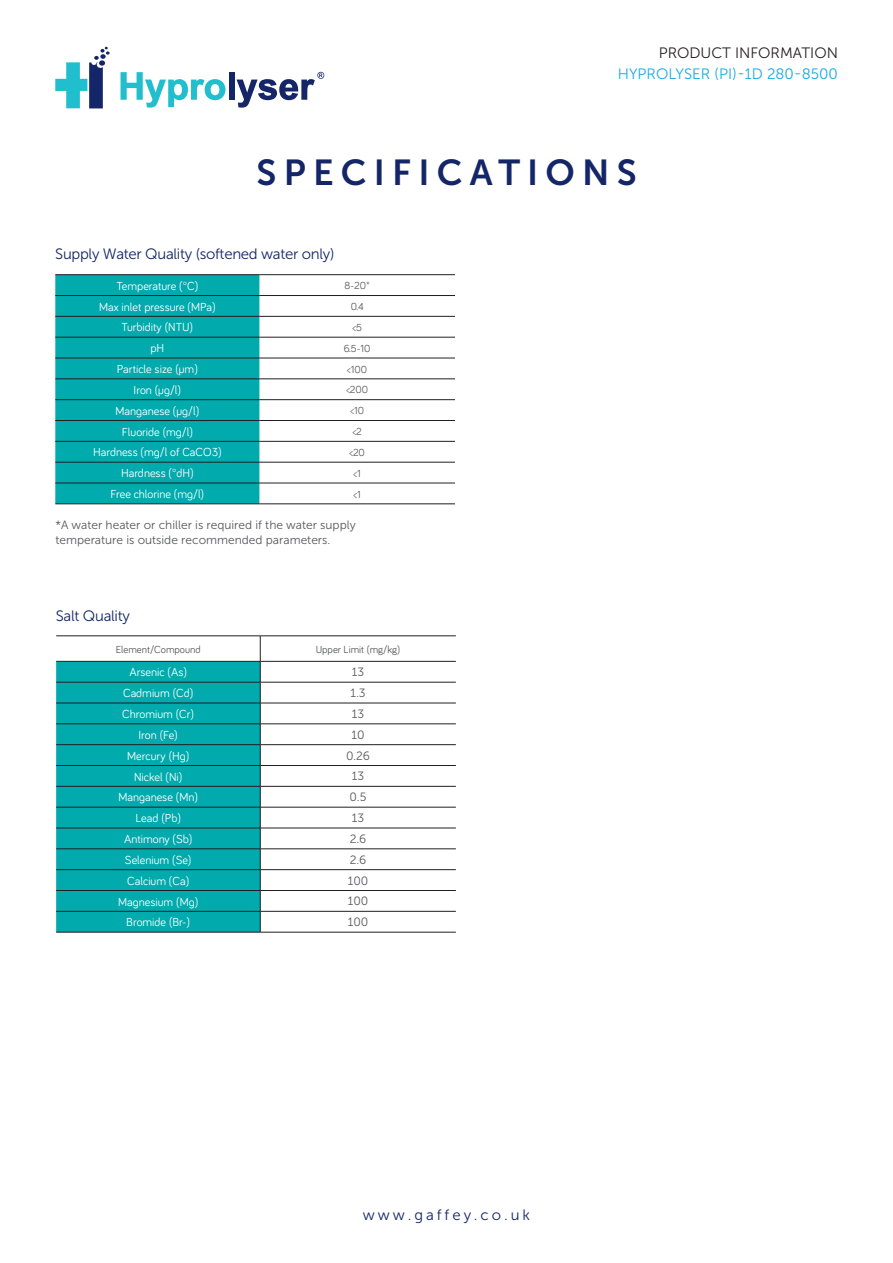
<style>
.page{position:relative;width:893px;height:1263px;background:#fff}
.page>*{position:absolute;margin:0;border:0;box-sizing:border-box;transform-origin:0 0}
.t1{font:36px "Museo Sans 700";letter-spacing:.2em;color:#142667}
.t2{font:15px "Museo Sans 300";letter-spacing:-.02em;color:#142667}
.t3{font:15px "Museo Sans 300";color:#14abe3}
.t4{font:15px "Museo Sans 300";color:#231f20}
.t5{font:15px "Museo Sans 300";letter-spacing:.2em;color:#142667}
.t6{font:12px "Bariol";color:#fff}
.t7{font:12px/14.4px "Museo Sans 300";color:#57585a}
.t8{font:10.5px "Bariol";color:#57585a}
</style>
<div class="page">
<div style="left:55px;top:275px;width:204px;height:229px;background:#00aaad"></div>
<hr style="left:55px;top:274px;width:204px;height:1px;background:#231f20">
<hr style="left:259px;top:274px;width:196px;height:1px;background:#231f20">
<hr style="left:55px;top:295px;width:204px;height:1px;background:#231f20">
<hr style="left:259px;top:295px;width:196px;height:1px;background:#231f20">
<hr style="left:55px;top:316px;width:204px;height:1px;background:#231f20">
<hr style="left:259px;top:316px;width:196px;height:1px;background:#231f20">
<hr style="left:55px;top:337px;width:204px;height:1px;background:#231f20">
<hr style="left:259px;top:337px;width:196px;height:1px;background:#231f20">
<hr style="left:55px;top:358px;width:204px;height:1px;background:#231f20">
<hr style="left:259px;top:358px;width:196px;height:1px;background:#231f20">
<hr style="left:55px;top:379px;width:204px;height:1px;background:#231f20">
<hr style="left:259px;top:379px;width:196px;height:1px;background:#231f20">
<hr style="left:55px;top:399px;width:204px;height:1px;background:#231f20">
<hr style="left:259px;top:399px;width:196px;height:1px;background:#231f20">
<hr style="left:55px;top:420px;width:204px;height:1px;background:#231f20">
<hr style="left:259px;top:420px;width:196px;height:1px;background:#231f20">
<hr style="left:55px;top:441px;width:204px;height:1px;background:#231f20">
<hr style="left:259px;top:441px;width:196px;height:1px;background:#231f20">
<hr style="left:55px;top:462px;width:204px;height:1px;background:#231f20">
<hr style="left:259px;top:462px;width:196px;height:1px;background:#231f20">
<hr style="left:55px;top:483px;width:204px;height:1px;background:#231f20">
<hr style="left:259px;top:483px;width:196px;height:1px;background:#231f20">
<hr style="left:55px;top:504px;width:204px;height:1px;background:#231f20">
<hr style="left:259px;top:504px;width:196px;height:1px;background:#231f20">
<div style="left:56px;top:662px;width:204px;height:270px;background:#00aaad"></div>
<hr style="left:56px;top:635px;width:204px;height:1px;background:#231f20">
<hr style="left:260px;top:635px;width:196px;height:1px;background:#231f20">
<hr style="left:56px;top:661px;width:204px;height:1px;background:#231f20">
<hr style="left:260px;top:661px;width:196px;height:1px;background:#231f20">
<hr style="left:56px;top:682px;width:204px;height:1px;background:#231f20">
<hr style="left:260px;top:682px;width:196px;height:1px;background:#231f20">
<hr style="left:56px;top:703px;width:204px;height:1px;background:#231f20">
<hr style="left:260px;top:703px;width:196px;height:1px;background:#231f20">
<hr style="left:56px;top:723px;width:204px;height:1px;background:#231f20">
<hr style="left:260px;top:723px;width:196px;height:1px;background:#231f20">
<hr style="left:56px;top:744px;width:204px;height:1px;background:#231f20">
<hr style="left:260px;top:744px;width:196px;height:1px;background:#231f20">
<hr style="left:56px;top:765px;width:204px;height:1px;background:#231f20">
<hr style="left:260px;top:765px;width:196px;height:1px;background:#231f20">
<hr style="left:56px;top:786px;width:204px;height:1px;background:#231f20">
<hr style="left:260px;top:786px;width:196px;height:1px;background:#231f20">
<hr style="left:56px;top:807px;width:204px;height:1px;background:#231f20">
<hr style="left:260px;top:807px;width:196px;height:1px;background:#231f20">
<hr style="left:56px;top:828px;width:204px;height:1px;background:#231f20">
<hr style="left:260px;top:828px;width:196px;height:1px;background:#231f20">
<hr style="left:56px;top:848px;width:204px;height:1px;background:#231f20">
<hr style="left:260px;top:848px;width:196px;height:1px;background:#231f20">
<hr style="left:56px;top:869px;width:204px;height:1px;background:#231f20">
<hr style="left:260px;top:869px;width:196px;height:1px;background:#231f20">
<hr style="left:56px;top:890px;width:204px;height:1px;background:#231f20">
<hr style="left:260px;top:890px;width:196px;height:1px;background:#231f20">
<hr style="left:56px;top:911px;width:204px;height:1px;background:#231f20">
<hr style="left:260px;top:911px;width:196px;height:1px;background:#231f20">
<hr style="left:56px;top:932px;width:204px;height:1px;background:#231f20">
<hr style="left:260px;top:932px;width:196px;height:1px;background:#231f20">
<svg style="left:260px;top:636px;width:1px;height:296px"></svg>
<div style="left:229px;top:72px;width:6px;height:28px;background:#142667"></div>
<svg style="left:121px;top:72px;width:104px;height:36px"></svg>
<svg style="left:55px;top:47px;width:55px;height:61px"></svg>
<svg style="left:236px;top:72px;width:88px;height:36px"></svg>
<p class="t4" style="left:659px;top:45px;width:181px">PRODUCT INFORMATION</p>
<p class="t3" style="left:618px;top:66px;width:222px">HYPROLYSER (PI)-1D 280-8500</p>
<h1 class="t1" style="left:257px;top:153px;width:382px">SPECIFICATIONS</h1>
<p class="t2" style="left:55px;top:246px;width:281px">Supply Water Quality (softened water only)</p>
<p class="t6" style="left:117px;top:278px;width:83px">Temperature (°C)</p>
<p class="t8" style="left:345px;top:279px;width:27px">8-20*</p>
<p class="t6" style="left:99px;top:298px;width:118px">Max inlet pressure (MPa)</p>
<p class="t8" style="left:351px;top:299px;width:14px">0.4</p>
<p class="t6" style="left:122px;top:319px;width:73px">Turbidity (NTU)</p>
<p class="t8" style="left:353px;top:320px;width:11px">&lt;5</p>
<p class="t6" style="left:150px;top:340px;width:15px">pH</p>
<p class="t8" style="left:344px;top:341px;width:28px">6.5-10</p>
<p class="t6" style="left:117px;top:361px;width:83px">Particle size (μm)</p>
<p class="t8" style="left:347px;top:362px;width:21px">&lt;100</p>
<p class="t6" style="left:134px;top:382px;width:49px">Iron (μg/l)</p>
<p class="t8" style="left:346px;top:383px;width:23px">&lt;200</p>
<p class="t6" style="left:115px;top:403px;width:85px">Manganese (μg/l)</p>
<p class="t8" style="left:350px;top:404px;width:15px">&lt;10</p>
<p class="t6" style="left:122px;top:423px;width:73px">Fluoride (mg/l)</p>
<p class="t8" style="left:353px;top:424px;width:11px">&lt;2</p>
<p class="t6" style="left:93px;top:444px;width:130px">Hardness (mg/l of CaCO3)</p>
<p class="t8" style="left:349px;top:445px;width:17px">&lt;20</p>
<p class="t6" style="left:121px;top:465px;width:74px">Hardness (°dH)</p>
<p class="t8" style="left:354px;top:466px;width:9px">&lt;1</p>
<p class="t6" style="left:111px;top:486px;width:95px">Free chlorine (mg/l)</p>
<p class="t8" style="left:354px;top:487px;width:9px">&lt;1</p>
<p class="t7" style="left:55px;top:518px;width:302px">*A water heater or chiller is required if the water supply temperature is outside recommended parameters.</p>
<p class="t2" style="left:56px;top:608px;width:76px">Salt Quality</p>
<p class="t8" style="left:116px;top:642px;width:86px">Element/Compound</p>
<p class="t8" style="left:316px;top:642px;width:86px">Upper Limit (mg/kg)</p>
<p class="t6" style="left:129px;top:664px;width:59px">Arsenic (As)</p>
<p class="t7" style="left:352px;top:665px;width:14px">13</p>
<p class="t6" style="left:123px;top:685px;width:72px">Cadmium (Cd)</p>
<p class="t7" style="left:350px;top:686px;width:17px">1.3</p>
<p class="t6" style="left:122px;top:706px;width:73px">Chromium (Cr)</p>
<p class="t7" style="left:352px;top:707px;width:14px">13</p>
<p class="t6" style="left:139px;top:727px;width:41px">Iron (Fe)</p>
<p class="t7" style="left:351px;top:727px;width:15px">10</p>
<p class="t6" style="left:127px;top:748px;width:64px">Mercury (Hg)</p>
<p class="t7" style="left:346px;top:748px;width:26px">0.26</p>
<p class="t6" style="left:134px;top:768px;width:50px">Nickel (Ni)</p>
<p class="t7" style="left:352px;top:769px;width:14px">13</p>
<p class="t6" style="left:118px;top:789px;width:81px">Manganese (Mn)</p>
<p class="t7" style="left:350px;top:790px;width:18px">0.5</p>
<p class="t6" style="left:135px;top:810px;width:47px">Lead (Pb)</p>
<p class="t7" style="left:352px;top:811px;width:14px">13</p>
<p class="t6" style="left:124px;top:831px;width:70px">Antimony (Sb)</p>
<p class="t7" style="left:350px;top:832px;width:18px">2.6</p>
<p class="t6" style="left:125px;top:852px;width:68px">Selenium (Se)</p>
<p class="t7" style="left:350px;top:852px;width:18px">2.6</p>
<p class="t6" style="left:127px;top:872px;width:63px">Calcium (Ca)</p>
<p class="t7" style="left:348px;top:873px;width:22px">100</p>
<p class="t6" style="left:118px;top:893px;width:82px">Magnesium (Mg)</p>
<p class="t7" style="left:348px;top:894px;width:22px">100</p>
<p class="t6" style="left:126px;top:914px;width:65px">Bromide (Br-)</p>
<p class="t7" style="left:348px;top:915px;width:22px">100</p>
<p class="t5" style="left:363px;top:1207px;width:169px">www.gaffey.co.uk</p>
</div>
